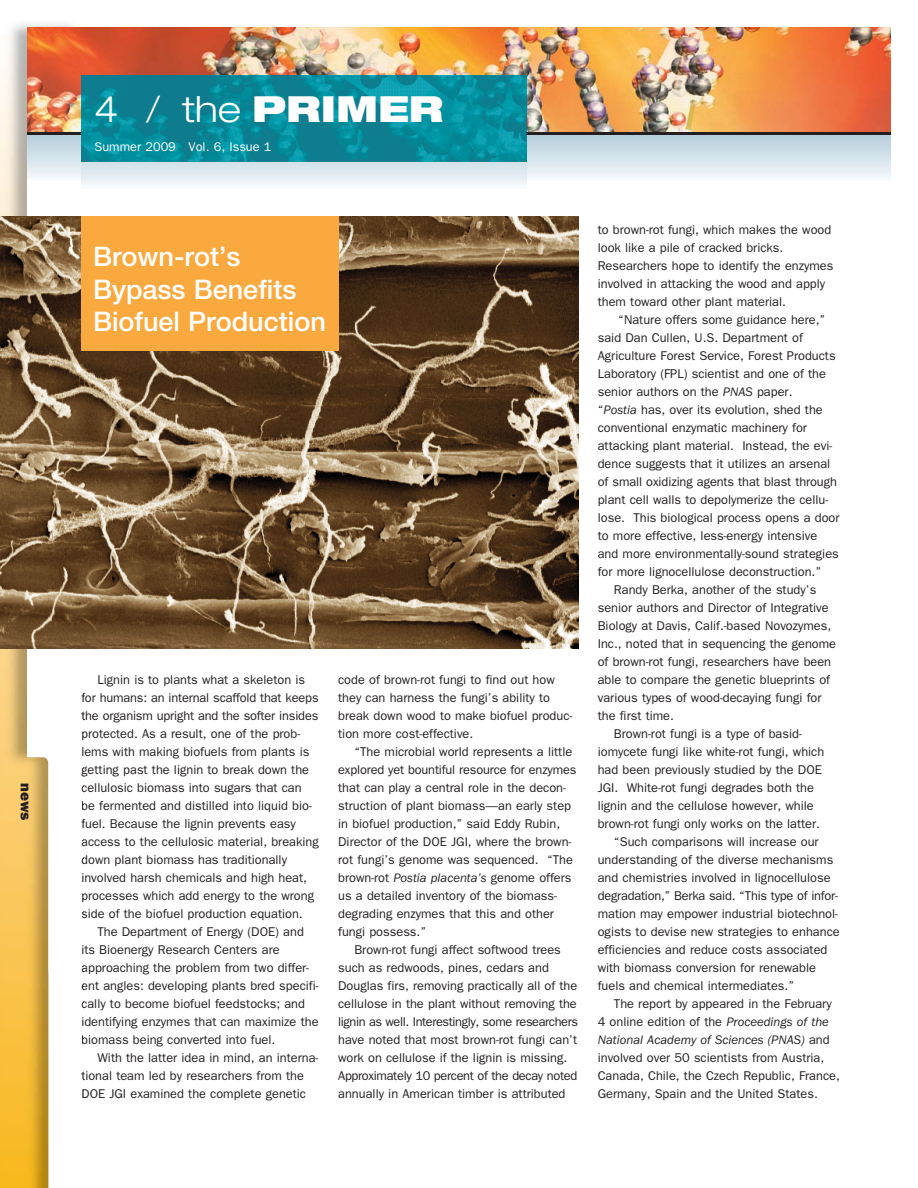
<style>
.page{position:relative;width:918px;height:1188px;background:#fff}
.page>*{position:absolute;margin:0;border:0;box-sizing:border-box;transform-origin:0 0}
.t1{font:900 expanded 36px "Helvetica Neue LT Std";color:#fff}
.t2{font:500 27px/32.4px "Helvetica Neue LT Std";color:#fff}
.t3{font:15px "ITC Franklin Gothic Std Hvy";color:#231f20}
.t4{font:12.75px/18px "ITC Franklin Gothic Std";color:#231f20}
.t5{font:12.75px "ITC Franklin Gothic Std";letter-spacing:-.02em;color:#231f20}
.t6{font:italic 12.75px "ITC Franklin Gothic Std";color:#231f20}
.t7{font:12.75px "ITC Franklin Gothic Std";color:#fff}
.s1{font-weight:300}
.s2{font-style:italic}
.s3{font-style:normal}
</style>
<div class="page">
<img style="left:0;top:62px;width:4px;height:1126px">
<img style="left:4px;top:23px;width:79px;height:1165px">
<svg style="left:81px;top:693px;width:2px;height:9px"></svg>
<svg style="left:81px;top:711px;width:2px;height:11px"></svg>
<svg style="left:81px;top:765px;width:2px;height:11px"></svg>
<svg style="left:81px;top:819px;width:2px;height:9px"></svg>
<svg style="left:81px;top:1071px;width:2px;height:9px"></svg>
<svg style="left:27px;top:181px;width:54px;height:1007px"></svg>
<svg style="left:27px;top:135px;width:864px;height:46px;background:#d5e3eb"></svg>
<svg style="left:81px;top:161px;width:445px;height:28px"></svg>
<img style="left:27px;top:27px;width:864px;height:105px">
<img style="left:81px;top:75px;width:445px;height:86px">
<hr style="left:27px;top:132px;width:54px;height:3px;background:#231f20">
<hr style="left:526px;top:132px;width:365px;height:3px;background:#231f20">
<img style="left:0;top:216px;width:579px;height:432px">
<div style="left:81px;top:216px;width:257px;height:135px;background:#faa93f"></div>
<p class="t3" style="left:35px;top:783px;width:39px;rotate:90deg">news</p>
<h1 class="t1" style="left:94px;top:88px;width:350px"><span class="s1">4 / the</span> PRIMER</h1>
<p class="t7" style="left:94px;top:142px;width:179px">Summer 2009 Vol. 6, Issue 1</p>
<h2 class="t2" style="left:93px;top:243px;width:234px">Brown-rot’s<br>Bypass Benefits<br>Biofuel Production</h2>
<p class="t4" style="left:81px;top:672px;width:239px;text-indent:16px">Lignin is to plants what a skeleton is for humans: an internal scaffold that keeps the organism upright and the softer insides protected. As a result, one of the prob&shy;lems with making biofuels from plants is getting past the lignin to break down the cellulosic biomass into sugars that can<br>be fermented and distilled into liquid bio&shy;fuel. Because the lignin prevents easy access to the cellulosic material, breaking down plant biomass has traditionally involved harsh chemicals and high heat, processes which add energy to the wrong side of the biofuel production equation.</p>
<p class="t4" style="left:81px;top:924px;width:239px;text-indent:16px">The Department of Energy (DOE) and its Bioenergy Research Centers are approaching the problem from two differ&shy;ent angles: developing plants bred specifi&shy;cally to become biofuel feedstocks; and identifying enzymes that can maximize the biomass being converted into fuel.</p>
<p class="t4" style="left:81px;top:1050px;width:239px;text-indent:16px">With the latter idea in mind, an interna&shy;tional team led by researchers from the<br>DOE JGI examined the complete genetic</p>
<p class="t4" style="left:338px;top:672px;width:236px">code of brown-rot fungi to find out how they can harness the fungi’s ability to break down wood to make biofuel produc&shy;tion more cost-effective.</p>
<p class="t4" style="left:338px;top:744px;width:240px;text-indent:16px">“The microbial world represents a little explored yet bountiful resource for enzymes that can play a central role in the decon&shy;struction of plant biomass—an early step in biofuel production,” said Eddy Rubin, Director of the DOE JGI, where the brown&shy;rot fungi’s genome was sequenced. “The brown-rot <span class="s2">Postia placenta’s</span> genome offers us a detailed inventory of the biomass&shy;degrading enzymes that this and other fungi possess.”</p>
<p class="t4" style="left:338px;top:942px;width:241px;text-indent:16px">Brown-rot fungi affect softwood trees such as redwoods, pines, cedars and Douglas firs, removing practically all of the cellulose in the plant without removing the lignin as well. Interestingly, some researchers have noted that most brown-rot fungi can’t work on cellulose if the lignin is missing.<br>Approximately 10 percent of the decay noted annually in American timber is attributed</p>
<p class="t4" style="left:598px;top:222px;width:237px">to brown-rot fungi, which makes the wood look like a pile of cracked bricks.<br>Researchers hope to identify the enzymes involved in attacking the wood and apply them toward other plant material.</p>
<p class="t4" style="left:618px;top:312px;width:209px">“Nature offers some guidance here,”</p>
<p class="t4" style="left:598px;top:330px;width:207px">said Dan Cullen, U.S. Department of</p>
<p class="t4" style="left:598px;top:348px;width:239px">Agriculture Forest Service, Forest Products</p>
<p class="t4" style="left:598px;top:366px;width:230px">Laboratory (FPL) scientist and one of the</p>
<p class="t4" style="left:598px;top:384px;width:196px">senior authors on the <span class="s2">PNAS</span> paper.</p>
<p class="t4" style="left:598px;top:402px;width:227px">“<span class="s2">Postia</span> has, over its evolution, shed the</p>
<p class="t4" style="left:598px;top:420px;width:211px">conventional enzymatic machinery for</p>
<p class="t4" style="left:598px;top:438px;width:236px">attacking plant material. Instead, the evi-</p>
<p class="t4" style="left:598px;top:456px;width:234px">dence suggests that it utilizes an arsenal</p>
<p class="t4" style="left:598px;top:474px;width:241px">of small oxidizing agents that blast through</p>
<p class="t4" style="left:598px;top:492px;width:232px">plant cell walls to depolymerize the cellu-</p>
<p class="t4" style="left:598px;top:510px;width:243px">lose. This biological process opens a door</p>
<p class="t4" style="left:598px;top:528px;width:221px">to more effective, less-energy intensive</p>
<p class="t4" style="left:598px;top:546px;width:243px">and more environmentally-sound strategies</p>
<p class="t4" style="left:598px;top:564px;width:225px">for more lignocellulose deconstruction.”</p>
<p class="t4" style="left:614px;top:582px;width:204px">Randy Berka, another of the study’s</p>
<p class="t4" style="left:598px;top:600px;width:232px">senior authors and Director of Integrative</p>
<p class="t4" style="left:598px;top:618px;width:235px">Biology at Davis, Calif.-based Novozymes,</p>
<p class="t4" style="left:598px;top:636px;width:240px">Inc., noted that in sequencing the genome</p>
<p class="t4" style="left:598px;top:654px;width:235px">of brown-rot fungi, researchers have been</p>
<p class="t4" style="left:598px;top:672px;width:234px">able to compare the genetic blueprints of</p>
<p class="t4" style="left:598px;top:690px;width:225px">various types of wood-decaying fungi for</p>
<p class="t4" style="left:598px;top:708px;width:78px">the first time.</p>
<p class="t4" style="left:614px;top:726px;width:189px">Brown-rot fungi is a type of basid-</p>
<p class="t4" style="left:598px;top:744px;width:228px">iomycete fungi like white-rot fungi, which</p>
<p class="t4" style="left:598px;top:762px;width:226px">had been previously studied by the DOE</p>
<p class="t4" style="left:598px;top:780px;width:218px">JGI. White-rot fungi degrades both the</p>
<p class="t4" style="left:598px;top:798px;width:218px">lignin and the cellulose however, while</p>
<p class="t4" style="left:598px;top:816px;width:224px">brown-rot fungi only works on the latter.</p>
<p class="t4" style="left:614px;top:834px;width:206px">“Such comparisons will increase our</p>
<p class="t4" style="left:598px;top:852px;width:237px">understanding of the diverse mechanisms</p>
<p class="t4" style="left:598px;top:870px;width:234px">and chemistries involved in lignocellulose</p>
<p class="t5" style="left:598px;top:891px;width:242px">degradation,” Berka said. “This type of infor-</p>
<p class="t4" style="left:598px;top:906px;width:242px">mation may empower industrial biotechnol-</p>
<p class="t4" style="left:598px;top:924px;width:243px">ogists to devise new strategies to enhance</p>
<p class="t4" style="left:598px;top:942px;width:231px">efficiencies and reduce costs associated</p>
<p class="t4" style="left:598px;top:960px;width:220px">with biomass conversion for renewable</p>
<p class="t4" style="left:598px;top:978px;width:198px">fuels and chemical intermediates.”</p>
<p class="t4" style="left:614px;top:996px;width:219px">The report by appeared in the February</p>
<p class="t4" style="left:598px;top:1014px;width:233px">4 online edition of the <span class="s2">Proceedings of the</span></p>
<p class="t6" style="left:598px;top:1036px;width:233px">National Academy of Sciences (PNAS) <span class="s3">and</span></p>
<p class="t4" style="left:598px;top:1050px;width:228px">involved over 50 scientists from Austria,</p>
<p class="t4" style="left:598px;top:1068px;width:244px">Canada, Chile, the Czech Republic, France,</p>
<p class="t4" style="left:598px;top:1086px;width:222px">Germany, Spain and the United States.</p>
</div>
